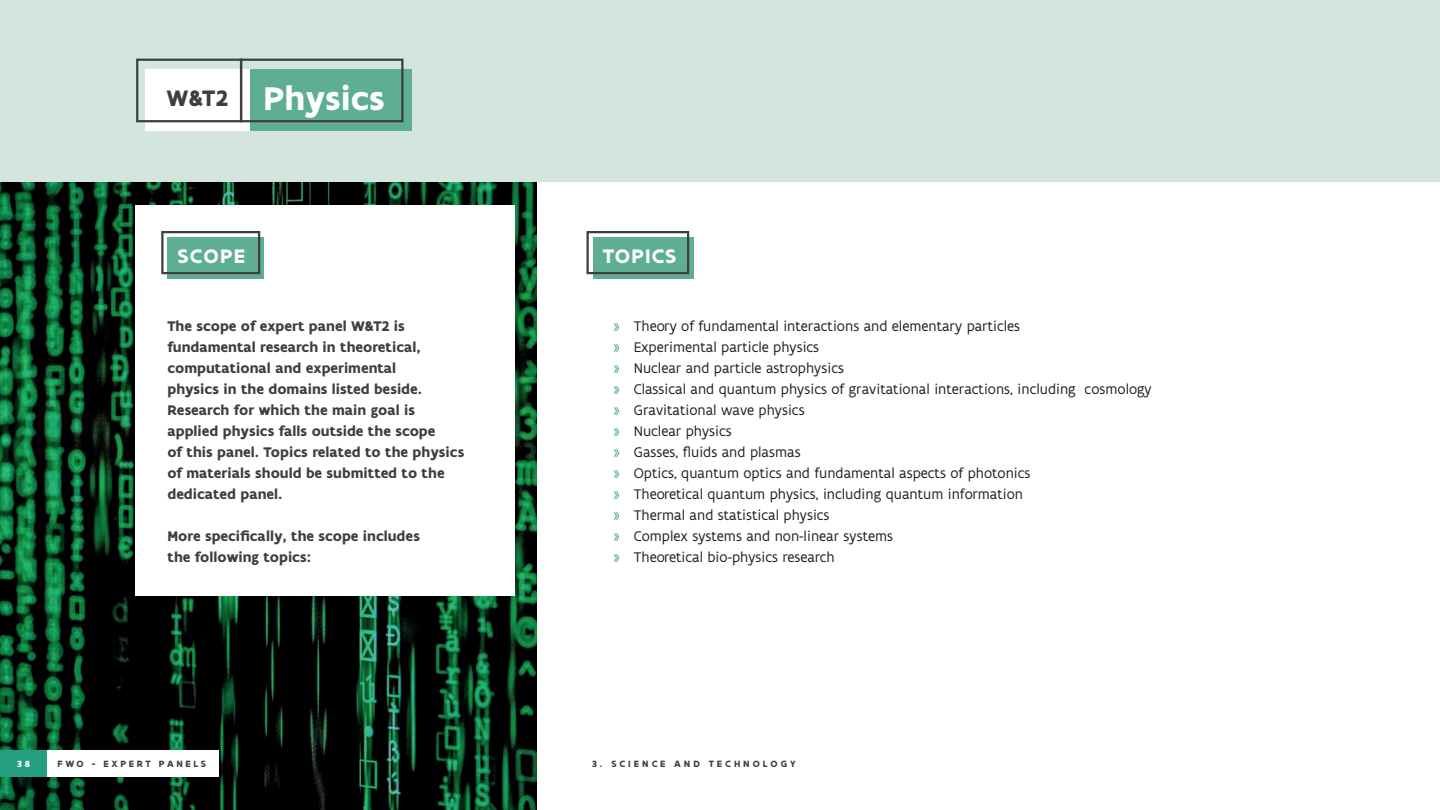
<style>
.page{position:relative;width:1440px;height:810px;background:#fff}
.page>*{position:absolute;margin:0;border:0;box-sizing:border-box;transform-origin:0 0}
.t1{font:700 35.25px "Flanders Art Sans";color:#fff}
.t2{font:700 24px "Flanders Art Sans";color:#3e3e3f}
.t3{font:700 21px "Flanders Art Sans";letter-spacing:.055em;color:#fff}
.t4{font:15px "Flanders Art Sans";color:#231f20}
.t5{font:700 15px/21px "Flanders Art Sans";color:#3e3e3f}
.t6{font:700 9.75px "Flanders Art Sans";letter-spacing:.305em;color:#3e3e3f}
.t7{font:700 9.75px "Flanders Art Sans";letter-spacing:.265em;color:#3e3e3f}
.t8{font:700 9.75px "Flanders Art Sans";color:#fff}
.s1{font-size:11.25px;color:#269f81}
</style>
<div class="page">
<img style="left:0;top:182px;width:536px;height:628px">
<div style="left:135px;top:205px;width:380px;height:391px;background:#fff"></div>
<div style="left:167px;top:237px;width:97px;height:41px;background:#5eae96"></div>
<div style="left:161px;top:231px;width:99px;height:43px;border:2px solid #3e3e3f"></div>
<div style="left:47px;top:750px;width:172px;height:27px;background:#fff"></div>
<div style="left:0;top:750px;width:47px;height:27px;background:#269f81"></div>
<div style="left:0;top:0;width:1440px;height:182px;background:#d4e5dd"></div>
<div style="left:250px;top:69px;width:161px;height:61px;background:#5eae96"></div>
<div style="left:146px;top:69px;width:104px;height:62px;background:#fff"></div>
<div style="left:240px;top:59px;width:164px;height:63px;border:2px solid #3e3e3f"></div>
<div style="left:136px;top:59px;width:106px;height:63px;border:2px solid #3e3e3f"></div>
<div style="left:593px;top:237px;width:100px;height:41px;background:#5eae96"></div>
<div style="left:586px;top:231px;width:103px;height:43px;border:2px solid #3e3e3f"></div>
<p class="t2" style="left:167px;top:83px;width:63px">W&amp;T2</p>
<p class="t1" style="left:264px;top:77px;width:123px">Physics</p>
<p class="t3" style="left:178px;top:243px;width:69px">SCOPE</p>
<p class="t3" style="left:603px;top:243px;width:75px">TOPICS</p>
<p class="t5" style="left:167px;top:316px;width:239px">The scope of expert panel W&amp;T2 is</p>
<p class="t5" style="left:167px;top:337px;width:255px">fundamental research in theoretical,</p>
<p class="t5" style="left:167px;top:358px;width:230px">computational and experimental</p>
<p class="t5" style="left:167px;top:379px;width:256px">physics in the domains listed beside.</p>
<p class="t5" style="left:167px;top:400px;width:249px">Research for which the main goal is</p>
<p class="t5" style="left:167px;top:421px;width:269px">applied physics falls outside the scope</p>
<p class="t5" style="left:167px;top:442px;width:298px">of this panel. Topics related to the physics of materials should be submitted to the</p>
<p class="t5" style="left:167px;top:484px;width:117px">dedicated panel.</p>
<p class="t5" style="left:167px;top:526px;width:254px">More specifically, the scope includes</p>
<p class="t5" style="left:167px;top:547px;width:145px">the following topics:</p>
<p class="t4" style="left:614px;top:317px;width:408px"><span class="s1">»</span> Theory of fundamental interactions and elementary particles</p>
<p class="t4" style="left:614px;top:338px;width:207px"><span class="s1">»</span> Experimental particle physics</p>
<p class="t4" style="left:614px;top:359px;width:232px"><span class="s1">»</span> Nuclear and particle astrophysics</p>
<p class="t4" style="left:614px;top:380px;width:540px"><span class="s1">»</span> Classical and quantum physics of gravitational interactions, including cosmology</p>
<p class="t4" style="left:614px;top:401px;width:193px"><span class="s1">»</span> Gravitational wave physics</p>
<p class="t4" style="left:614px;top:422px;width:120px"><span class="s1">»</span> Nuclear physics</p>
<p class="t4" style="left:614px;top:443px;width:189px"><span class="s1">»</span> Gasses, fluids and plasmas</p>
<p class="t4" style="left:614px;top:464px;width:419px"><span class="s1">»</span> Optics, quantum optics and fundamental aspects of photonics</p>
<p class="t4" style="left:614px;top:485px;width:411px"><span class="s1">»</span> Theoretical quantum physics, including quantum information</p>
<p class="t4" style="left:614px;top:506px;width:218px"><span class="s1">»</span> Thermal and statistical physics</p>
<p class="t4" style="left:614px;top:527px;width:281px"><span class="s1">»</span> Complex systems and non-linear systems</p>
<p class="t4" style="left:614px;top:548px;width:223px"><span class="s1">»</span> Theoretical bio-physics research</p>
<p class="t8" style="left:17px;top:757px;width:15px">3 8</p>
<p class="t7" style="left:57px;top:757px;width:150px">FWO - EXPERT PANELS</p>
<p class="t6" style="left:592px;top:757px;width:205px">3. SCIENCE AND TECHNOLOGY</p>
</div>
